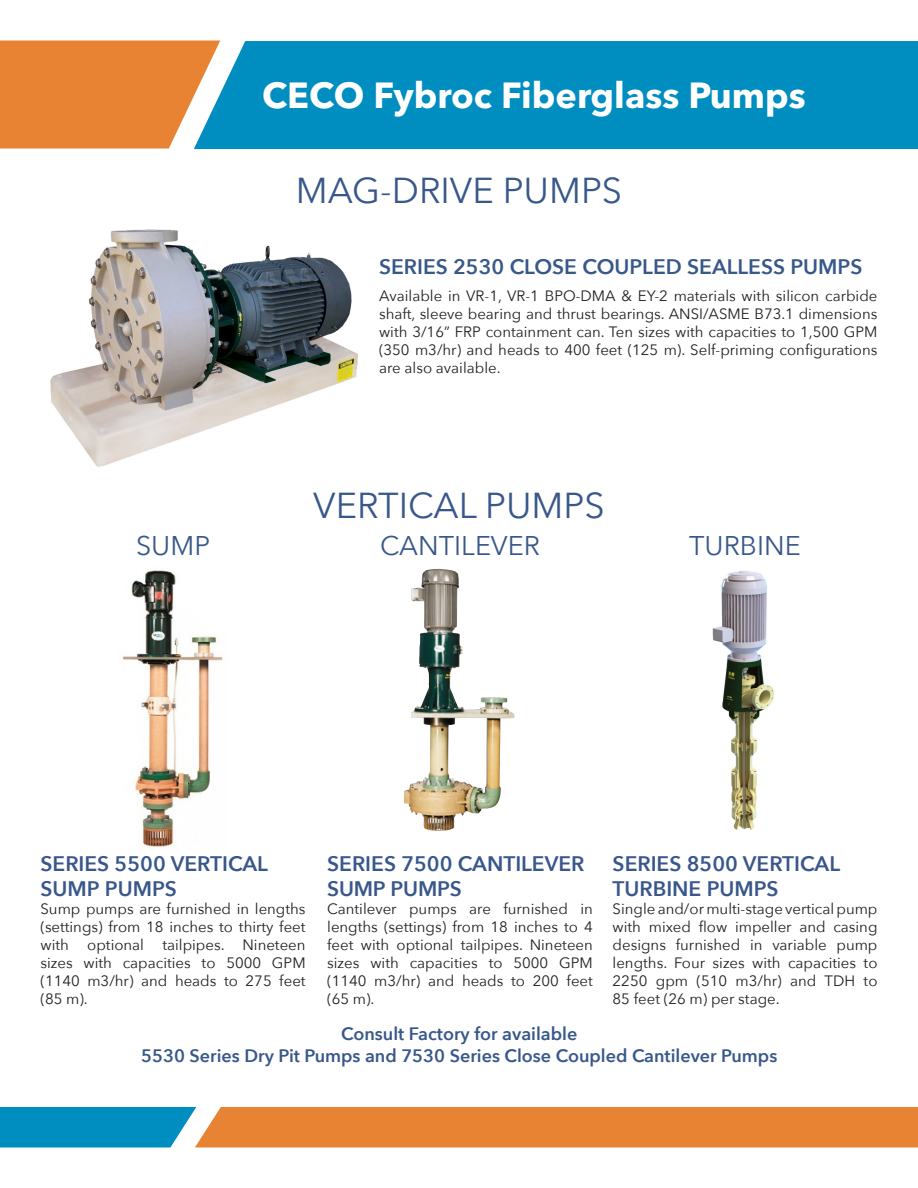
<style>
.page{position:relative;width:918px;height:1188px;background:#fff}
.page>*{position:absolute;margin:0;border:0;box-sizing:border-box;transform-origin:0 0}
.t1{font:36px "Avenir Next LT Pro";color:#38588a}
.t2{font:700 36px "Avenir Next LT Pro";color:#fff}
.t3{font:27px "Avenir Next LT Pro";color:#38588a}
.t4{font:600 21px/25.2px "Avenir Next LT Pro";color:#39578c}
.t5{font:600 21px "Avenir Next LT Pro";color:#38588a}
.t6{font:600 18px/21.6px "Avenir Next LT Pro";color:#38588a;text-align:center}
.t7{font:15px/18px "Avenir Next LT Pro";color:#231f20;text-align:justify}
</style>
<div class="page">
<div style="left:0;top:40px;width:220px;height:108px;background:#e88334"></div>
<div style="left:194px;top:41px;width:724px;height:108px;background:#008ec1"></div>
<svg style="left:0;top:1107px;width:918px;height:41px"></svg>
<img style="left:122px;top:570px;width:101px;height:277px">
<img style="left:411px;top:569px;width:26px;height:213px">
<img style="left:712px;top:570px;width:62px;height:260px">
<img style="left:50px;top:229px;width:308px;height:238px">
<h1 class="t2" style="left:262px;top:73px;width:545px">CECO Fybroc Fiberglass Pumps</h1>
<h1 class="t1" style="left:296px;top:169px;width:328px">MAG-DRIVE PUMPS</h1>
<h3 class="t5" style="left:379px;top:254px;width:485px">SERIES 2530 CLOSE COUPLED SEALLESS PUMPS</h3>
<p class="t7" style="left:379px;top:287px;width:500px">Available in VR-1, VR-1 BPO-DMA &amp; EY-2 materials with silicon carbide shaft, sleeve bearing and thrust bearings. ANSI/ASME B73.1 dimensions with 3/16” FRP containment can. Ten sizes with capacities to 1,500 GPM (350 m3/hr) and heads to 400 feet (125 m). Self-priming configurations are also available.</p>
<h1 class="t1" style="left:313px;top:484px;width:293px">VERTICAL PUMPS</h1>
<h2 class="t3" style="left:136px;top:529px;width:75px">SUMP</h2>
<h2 class="t3" style="left:380px;top:529px;width:161px">CANTILEVER</h2>
<h2 class="t3" style="left:689px;top:529px;width:113px">TURBINE</h2>
<h3 class="t4" style="left:40px;top:851px;width:229px">SERIES 5500 VERTICAL<br>SUMP PUMPS</h3>
<p class="t7" style="left:40px;top:900px;width:267px">Sump pumps are furnished in lengths (settings) from 18 inches to thirty feet with optional tailpipes. Nineteen sizes with capacities to 5000 GPM (1140 m3/hr) and heads to 275 feet (85 m).</p>
<h3 class="t4" style="left:327px;top:851px;width:259px">SERIES 7500 CANTILEVER<br>SUMP PUMPS</h3>
<p class="t7" style="left:327px;top:900px;width:267px">Cantilever pumps are furnished in lengths (settings) from 18 inches to 4 feet with optional tailpipes. Nineteen sizes with capacities to 5000 GPM (1140 m3/hr) and heads to 200 feet (65 m).</p>
<h3 class="t4" style="left:613px;top:851px;width:229px">SERIES 8500 VERTICAL<br>TURBINE PUMPS</h3>
<p class="t7" style="left:613px;top:900px;width:266px">Single and/or multi-stage vertical pump with mixed flow impeller and casing designs furnished in variable pump lengths. Four sizes with capacities to 2250 gpm (510 m3/hr) and TDH to 85 feet (26 m) per stage.</p>
<p class="t6" style="left:141px;top:1023px;width:638px">Consult Factory for available<br>5530 Series Dry Pit Pumps and 7530 Series Close Coupled Cantilever Pumps</p>
</div>
